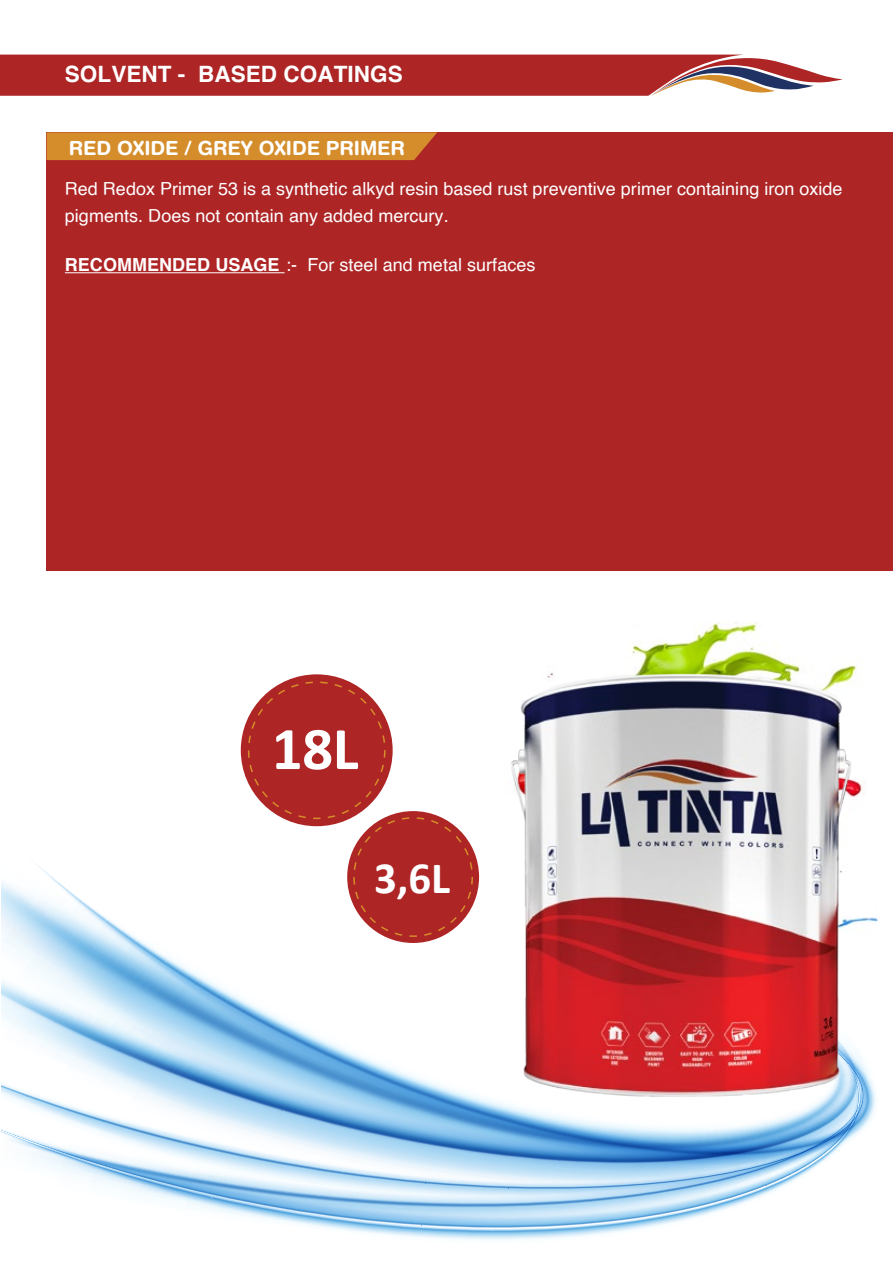
<style>
.page{position:relative;width:893px;height:1263px;background:#fff}
.page>*{position:absolute;margin:0;border:0;box-sizing:border-box;transform-origin:0 0}
.t1{font:700 60.9px "Calibri";color:#fff}
.t2{font:700 44.85px "Calibri";color:#fff}
.t3{font:700 22.5px "Helvetica";letter-spacing:.005em;color:#fff}
.t4{font:700 19.5px "Helvetica Rounded";letter-spacing:-.005em;color:#fff}
.t5{font:18px/27px "Helvetica";color:#fff}
.s1{font-weight:700}
</style>
<div class="page">
<div style="left:47px;top:132px;width:846px;height:439px;background:#ae2526"></div>
<svg style="left:0;top:55px;width:843px;height:41px;background:#b33f40"></svg>
<div style="left:47px;top:132px;width:390px;height:28px;background:#d48d2a"></div>
<svg style="left:1px;top:812px;width:362px;height:176px"></svg>
<svg style="left:207px;top:1208px;width:160px;height:25px"></svg>
<svg style="left:1px;top:988px;width:366px;height:220px"></svg>
<div style="left:347px;top:811px;width:132px;height:132px;background:#ae2526;border-radius:50%"></div>
<div style="left:241px;top:674px;width:152px;height:152px;background:#ae2526;border-radius:50%"></div>
<hr style="left:65px;top:272px;width:220px;height:1px;background:#fff">
<img style="left:367px;top:634px;width:511px;height:606px">
<p class="t3" style="left:65px;top:56px;width:339px">SOLVENT - BASED COATINGS</p>
<p class="t4" style="left:69px;top:136px;width:338px">RED OXIDE / GREY OXIDE PRIMER</p>
<p class="t5" style="left:65px;top:176px;width:779px">Red Redox Primer 53 is a synthetic alkyd resin based rust preventive primer containing iron oxide pigments. Does not contain any added mercury.</p>
<p class="t5" style="left:65px;top:251px;width:472px"><span class="s1">RECOMMENDED USAGE</span> :- For steel and metal surfaces</p>
<h1 class="t1" style="left:272px;top:706px;width:88px">18L</h1>
<h2 class="t2" style="left:374px;top:846px;width:78px">3,6L</h2>
</div>
